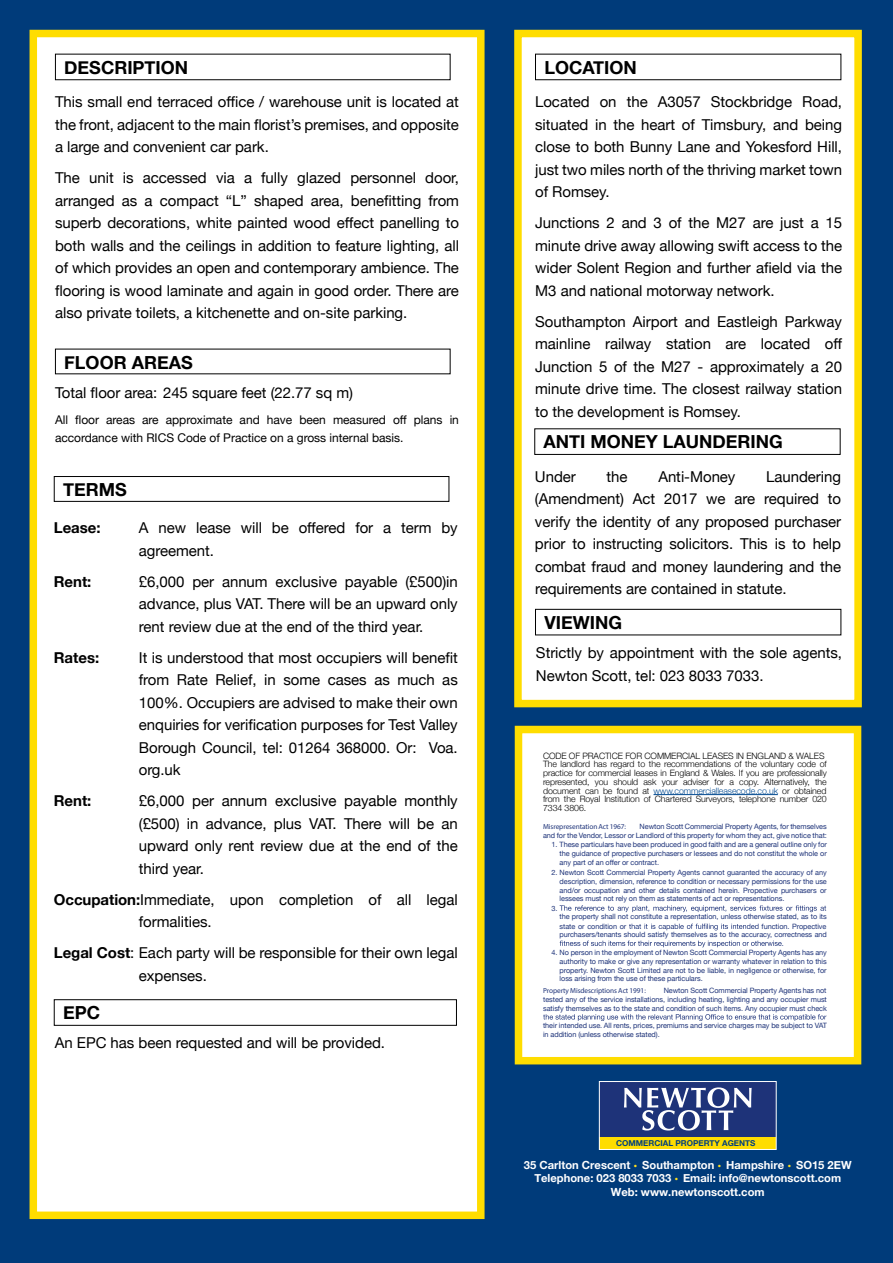
<style>
.page{position:relative;width:893px;height:1263px;background:#003b7a}
.page>*{position:absolute;margin:0;border:0;box-sizing:border-box;transform-origin:0 0}
.t1{font:700 18px "Helvetica Neue";color:#000}
.t2{font:15px/22.5px "Helvetica Neue";letter-spacing:-.005em;color:#000;text-align:justify}
.t3{font:700 15px "Helvetica Neue";letter-spacing:-.005em;color:#000}
.t4{font:12px/18px "Helvetica Neue";letter-spacing:-.005em;color:#000}
.t5{font:700 11.25px/13.5px "Helvetica Neue";color:#fff;text-align:center}
.t6{font:300 8.7px/8.7px "Helvetica Neue";letter-spacing:-.01em;color:#000}
.t7{font:700 8.1px "Helvetica Neue";color:#003e7e}
.t8{font:7.35px/8.7px "Helvetica Neue";letter-spacing:-.01em;color:#1e3379;text-align:justify}
.t9{font:700 7.35px "Helvetica Neue LT Pro";letter-spacing:-.01em;color:#1e3379}
.s1{font-weight:700}
.s2{color:#004990}
.s3{color:#ffdf1c}
</style>
<div class="page">
<div style="left:30px;top:30px;width:455px;height:1189px;background:#fff;border:8px solid #fd0"></div>
<div style="left:54px;top:476px;width:395px;height:26px;border:1px solid #000"></div>
<div style="left:599px;top:1081px;width:177px;height:68px;background:#1e3379"></div>
<div style="left:600px;top:1137px;width:176px;height:12px;background:#fd0"></div>
<svg style="left:624px;top:1087px;width:128px;height:43px"></svg>
<div style="left:599px;top:1081px;width:178px;height:69px;border:1px solid #fff"></div>
<div style="left:514px;top:30px;width:348px;height:677px;background:#fff;border:8px solid #fd0"></div>
<div style="left:534px;top:428px;width:306px;height:27px;border:1px solid #000"></div>
<div style="left:535px;top:609px;width:306px;height:26px;border:1px solid #000"></div>
<div style="left:54px;top:999px;width:403px;height:27px;border:1px solid #000"></div>
<div style="left:515px;top:726px;width:346px;height:338px;background:#fff;border:8px solid #fd0"></div>
<hr style="left:653px;top:794px;width:125px;height:1px;background:#004990">
<svg style="left:560px;top:905px;width:266px;height:7px"></svg>
<svg style="left:629px;top:924px;width:129px;height:6px"></svg>
<svg style="left:560px;top:940px;width:223px;height:7px"></svg>
<svg style="left:543px;top:1014px;width:283px;height:7px"></svg>
<p class="t1" style="left:64px;top:53px;width:125px">DESCRIPTION</p>
<p class="t2" style="left:55px;top:91px;width:405px">This small end terraced office / warehouse unit is located at the front, adjacent to the main florist’s premises, and opposite a large and convenient car park.</p>
<p class="t2" style="left:55px;top:167px;width:405px">The unit is accessed via a fully glazed personnel door, arranged as a compact “L” shaped area, benefitting from superb decorations, white painted wood effect panelling to both walls and the ceilings in addition to feature lighting, all of which provides an open and contemporary ambience. The flooring is wood laminate and again in good order. There are also private toilets, a kitchenette and on-site parking.</p>
<p class="t1" style="left:64px;top:348px;width:130px">FLOOR AREAS</p>
<p class="t2" style="left:55px;top:382px;width:299px">Total floor area: 245 square feet (22.77 sq m)</p>
<p class="t4" style="left:55px;top:412px;width:405px">All floor areas are approximate and have been measured off plans in accordance with RICS Code of Practice on a gross internal basis.</p>
<p class="t1" style="left:63px;top:475px;width:65px">TERMS</p>
<p class="t3" style="left:54px;top:516px;width:48px">Lease:</p>
<p class="t2" style="left:139px;top:518px;width:320px">A new lease will be offered for a term by agreement.</p>
<p class="t3" style="left:54px;top:570px;width:39px">Rent:</p>
<p class="t2" style="left:139px;top:571px;width:320px">£6,000 per annum exclusive payable (£500)in advance, plus VAT. There will be an upward only rent review due at the end of the third year.</p>
<p class="t3" style="left:54px;top:646px;width:47px">Rates:</p>
<p class="t2" style="left:139px;top:647px;width:320px">It is understood that most occupiers will benefit from Rate Relief, in some cases as much as 100%. Occupiers are advised to make their own enquiries for verification purposes for Test Valley Borough Council, tel: 01264 368000. Or: Voa. org.uk</p>
<p class="t3" style="left:54px;top:789px;width:39px">Rent:</p>
<p class="t2" style="left:139px;top:791px;width:320px">£6,000 per annum exclusive payable monthly (£500) in advance, plus VAT. There will be an upward only rent review due at the end of the third year.</p>
<p class="t2" style="left:139px;top:889px;width:320px;text-indent:-85px"><span class="s1">Occupation:</span>Immediate, upon completion of all legal formalities.</p>
<p class="t2" style="left:139px;top:943px;width:320px;text-indent:-85px"><span class="s1">Legal Cost</span>: Each party will be responsible for their own legal expenses.</p>
<p class="t1" style="left:63px;top:999px;width:39px">EPC</p>
<p class="t2" style="left:55px;top:1033px;width:332px">An EPC has been requested and will be provided.</p>
<p class="t1" style="left:544px;top:53px;width:94px">LOCATION</p>
<p class="t2" style="left:535px;top:91px;width:308px">Located on the A3057 Stockbridge Road, situated in the heart of Timsbury, and being close to both Bunny Lane and Yokesford Hill, just two miles north of the thriving market town of Romsey.</p>
<p class="t2" style="left:535px;top:212px;width:308px">Junctions 2 and 3 of the M27 are just a 15 minute drive away allowing swift access to the wider Solent Region and further afield via the M3 and national motorway network.</p>
<p class="t2" style="left:535px;top:311px;width:308px">Southampton Airport and Eastleigh Parkway mainline railway station are located off Junction 5 of the M27 - approximately a 20 minute drive time. The closest railway station to the development is Romsey.</p>
<p class="t1" style="left:544px;top:428px;width:241px">ANTI MONEY LAUNDERING</p>
<p class="t2" style="left:535px;top:466px;width:42px">Under</p>
<p class="t2" style="left:607px;top:466px;width:23px">the</p>
<p class="t2" style="left:658px;top:466px;width:79px">Anti-Money</p>
<p class="t2" style="left:535px;top:466px;width:308px;text-indent:231px">Laundering (Amendment) Act 2017 we are required to verify the identity of any proposed purchaser prior to instructing solicitors. This is to help combat fraud and money laundering and the requirements are contained in statute.</p>
<p class="t1" style="left:544px;top:608px;width:79px">VIEWING</p>
<p class="t2" style="left:536px;top:642px;width:308px">Strictly by appointment with the sole agents,<br>Newton Scott, tel: 023 8033 7033.</p>
<p class="t6" style="left:543px;top:750px;width:285px">CODE OF PRACTICE FOR COMMERCIAL LEASES IN ENGLAND &amp; WALES The landlord has regard to the recommendations of the voluntary code of practice for commercial leases in England &amp; Wales. If you are professionally represented, you should ask your adviser for a copy. Alternatively, the document can be found at <span class="s2">www.commercialleasecode.co.uk</span> or obtained from the Royal Institution of Chartered Surveyors, telephone number 020<br>7334 3806.</p>
<p class="t9" style="left:543px;top:822px;width:84px">Misrepresentation Act 1967:</p>
<p class="t8" style="left:543px;top:822px;width:285px;text-align:right">Newton Scott Commercial Property Agents, for themselves<br>and for the Vendor, Lessor or Landlord of this property for whom they act, give notice that:</p>
<p class="t8" style="left:560px;top:840px;width:269px;line-height:9.1px;text-indent:-8px">1. These particulars have been produced in good faith and are a general outline only for the guidance of propective purchasers or lessees and do not constitut the whole or any part of an offer or contract.</p>
<p class="t8" style="left:560px;top:868px;width:269px;text-indent:-8px">2. Newton Scott Commercial Property Agents cannot guaranted the accuracy of any description, dimension, reference to condition or necessary permissions for the use and/or occupation and other details contained herein. Propective purchasers or lessees must not rely on them as statements of act or representations.</p>
<p class="t8" style="left:551px;top:904px;width:8px">3.</p>
<p class="t8" style="left:560px;top:912px;width:269px;line-height:9.4px">the property shall not constitute a representation, unless otherwise stated, as to its state or condition or</p>
<p class="t8" style="left:560px;top:922px;width:269px;text-align:right">function. Propective<br>purchasers/tenants should satisfy themselves as to the accuracy, correctness and</p>
<p class="t8" style="left:560px;top:949px;width:269px;text-indent:-8px">4. No person in the employment of Newton Scott Commercial Property Agents has any authority to make or give any representation or warranty whatever in relation to this property. Newton Scott Limited are not to be liable, in negligence or otherwise, for loss arising from the use of these particulars.</p>
<p class="t9" style="left:543px;top:986px;width:104px">Property Misdescriptions Act 1991:</p>
<p class="t8" style="left:543px;top:986px;width:285px;text-indent:121px">Newton Scott Commercial Property Agents has not tested any of the service installations, including heating, lighting and any occupier must satisfy themselves as to the state and condition of such items. Any occupier must check</p>
<p class="t8" style="left:543px;top:1022px;width:285px">their intended use. All rents, prices, premiums and service charges may be subject to VAT in addition (unless otherwise stated).</p>
<p class="t7" style="left:616px;top:1136px;width:141px">COMMERCIAL PROPERTY AGENTS</p>
<p class="t5" style="left:524px;top:1158px;width:329px">35 Carlton Crescent <span class="s3">•</span> Southampton <span class="s3">•</span> Hampshire <span class="s3">•</span> SO15 2EW<br>Telephone: 023 8033 7033 <span class="s3">•</span> Email: info@newtonscott.com<br>Web: www.newtonscott.com</p>
</div>
